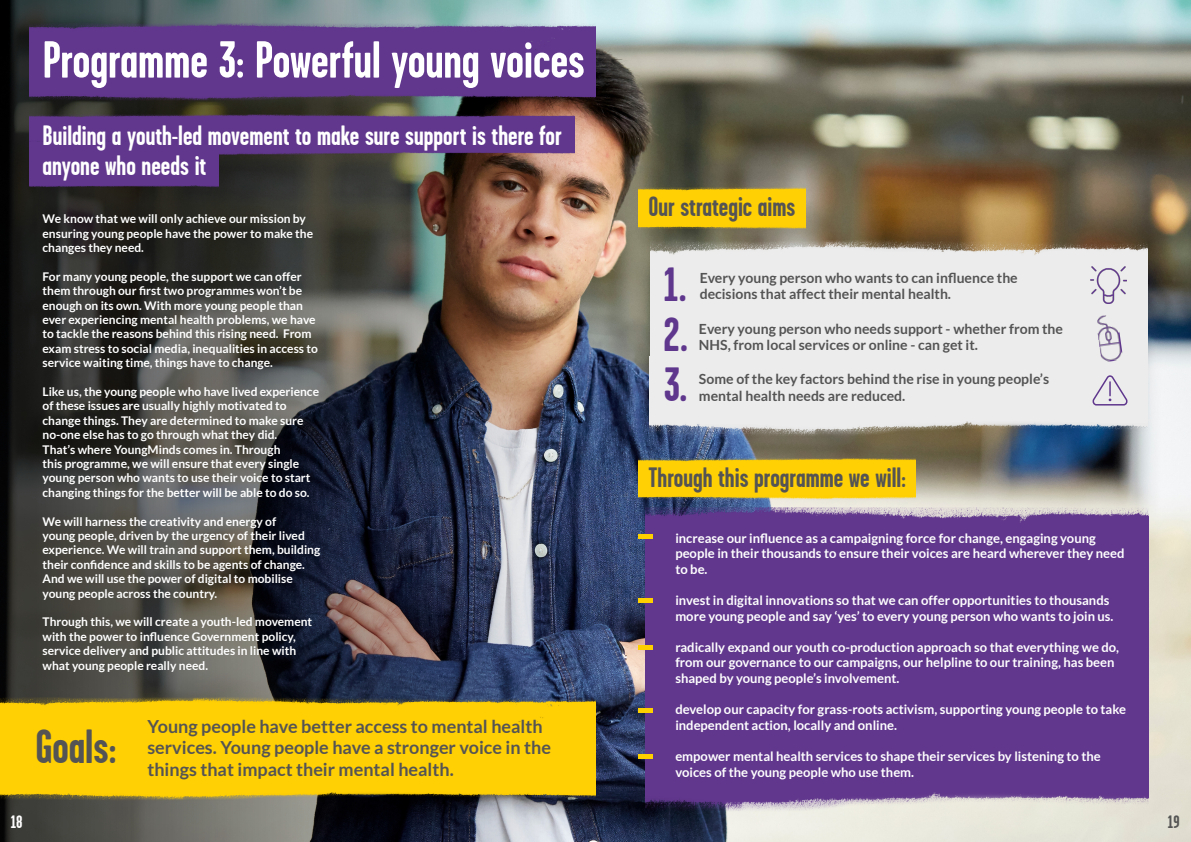
<style>
.page{position:relative;width:1191px;height:842px;background:#fff}
.page>*{position:absolute;margin:0;border:0;box-sizing:border-box;transform-origin:0 0}
.t1{font:700 52px "Garage Gothic";color:#fff}
.t2{font:700 48px "Garage Gothic";color:#555454}
.t3{font:700 48px/49.9px "Garage Gothic";color:#5f378d;text-align:justify}
.t4{font:700 28px/30px "Garage Gothic";color:#fff}
.t5{font:700 28px "Garage Gothic";color:#555454}
.t6{font:700 18px/21.6px "Lato";color:#555454}
.t7{font:700 18px "Garage Gothic";color:#fff}
.t8{font:700 18px "Garage Gothic";color:#555454}
.t9{font:700 14px/16.8px "Lato";color:#555454}
.t10{font:700 13px/15.6px "Lato";color:#fff}
.t11{font:700 12px/14.4px "Lato";color:#fff}
</style>
<div class="page">
<img style="left:0;top:0;width:1191px;height:842px">
<img style="left:650px;top:372px;width:498px;height:66px">
<img style="left:650px;top:237px;width:498px;height:135px">
<img style="left:29px;top:114px;width:545px;height:41px">
<div style="left:29px;top:139px;width:189px;height:50px;background:#61378d"></div>
<img style="left:29px;top:22px;width:566px;height:80px">
<img style="left:638px;top:187px;width:167px;height:42px">
<img style="left:638px;top:457px;width:277px;height:43px">
<div style="left:645px;top:507px;width:503px;height:193px;background:#61378d"></div>
<img style="left:645px;top:700px;width:503px;height:114px">
<div style="left:638px;top:534px;width:14px;height:5px;background:#ffd000"></div>
<div style="left:638px;top:598px;width:14px;height:5px;background:#ffd000"></div>
<div style="left:638px;top:645px;width:14px;height:5px;background:#ffd000"></div>
<hr style="left:638px;top:708px;width:14px;height:4px;background:#ffd000">
<div style="left:638px;top:754px;width:14px;height:5px;background:#ffd000"></div>
<img style="left:0;top:697px;width:595px;height:105px">
<img style="left:1095px;top:314px;width:28px;height:49px">
<img style="left:1090px;top:267px;width:36px;height:37px">
<svg style="left:1090px;top:373px;width:37px;height:33px"></svg>
<h1 class="t1" style="left:43px;top:32px;width:543px">Programme 3: Powerful young voices</h1>
<h3 class="t4" style="left:43px;top:120px;width:521px">Building a youth-led movement to make sure support is there for anyone who needs it</h3>
<p class="t11" style="left:43px;top:211px;width:272px">We know that we will only achieve our mission by ensuring young people have the power to make the changes they need.</p>
<p class="t11" style="left:43px;top:269px;width:277px">For many young people, the support we can offer them through our first two programmes won’t be enough on its own. With more young people than ever experiencing mental health problems, we have to tackle the reasons behind this rising need. From exam stress to social media, inequalities in access to service waiting time, things have to change.</p>
<p class="t11" style="left:43px;top:384px;width:278px">Like us, the young people who have lived experience of these issues are usually highly motivated to change things. They are determined to make sure no-one else has to go through what they did.<br>That’s where YoungMinds comes in. Through<br>this programme, we will ensure that every single young person who wants to use their voice to start changing things for the better will be able to do so.</p>
<p class="t11" style="left:43px;top:514px;width:279px">We will harness the creativity and energy of<br>young people, driven by the urgency of their lived experience. We will train and support them, building their confidence and skills to be agents of change.<br>And we will use the power of digital to mobilise young people across the country.</p>
<p class="t11" style="left:43px;top:615px;width:271px">Through this, we will create a youth-led movement with the power to influence Government policy, service delivery and public attitudes in line with what young people really need.</p>
<h2 class="t2" style="left:35px;top:721px;width:83px">Goals:</h2>
<h3 class="t6" style="left:147px;top:715px;width:405px">Young people have better access to mental health services. Young people have a stronger voice in the things that impact their mental health.</h3>
<h3 class="t5" style="left:648px;top:192px;width:148px">Our strategic aims</h3>
<h2 class="t3" style="left:663px;top:260px;width:26px">1.<br>2.<br>3.</h2>
<p class="t9" style="left:699px;top:269px;width:319px">Every young person who wants to can influence the decisions that affect their mental health.</p>
<p class="t9" style="left:699px;top:320px;width:365px">Every young person who needs support - whether from the<br>NHS, from local services or online - can get it.</p>
<p class="t9" style="left:699px;top:371px;width:352px">Some of the key factors behind the rise in young people’s mental health needs are reduced.</p>
<h3 class="t5" style="left:648px;top:462px;width:259px">Through this programme we will:</h3>
<p class="t10" style="left:675px;top:530px;width:450px">increase our influence as a campaigning force for change, engaging young people in their thousands to ensure their voices are heard wherever they need to be.</p>
<p class="t10" style="left:675px;top:592px;width:440px">invest in digital innovations so that we can offer opportunities to thousands more young people and say ‘yes’ to every young person who wants to join us.</p>
<p class="t10" style="left:675px;top:639px;width:445px">radically expand our youth co-production approach so that everything we do, from our governance to our campaigns, our helpline to our training, has been shaped by young people’s involvement.</p>
<p class="t10" style="left:675px;top:701px;width:452px">develop our capacity for grass-roots activism, supporting young people to take independent action, locally and online.</p>
<p class="t10" style="left:675px;top:748px;width:427px">empower mental health services to shape their services by listening to the voices of the young people who use them.</p>
<h3 class="t7" style="left:11px;top:812px;width:13px">18</h3>
<h3 class="t8" style="left:1167px;top:812px;width:13px">19</h3>
</div>
